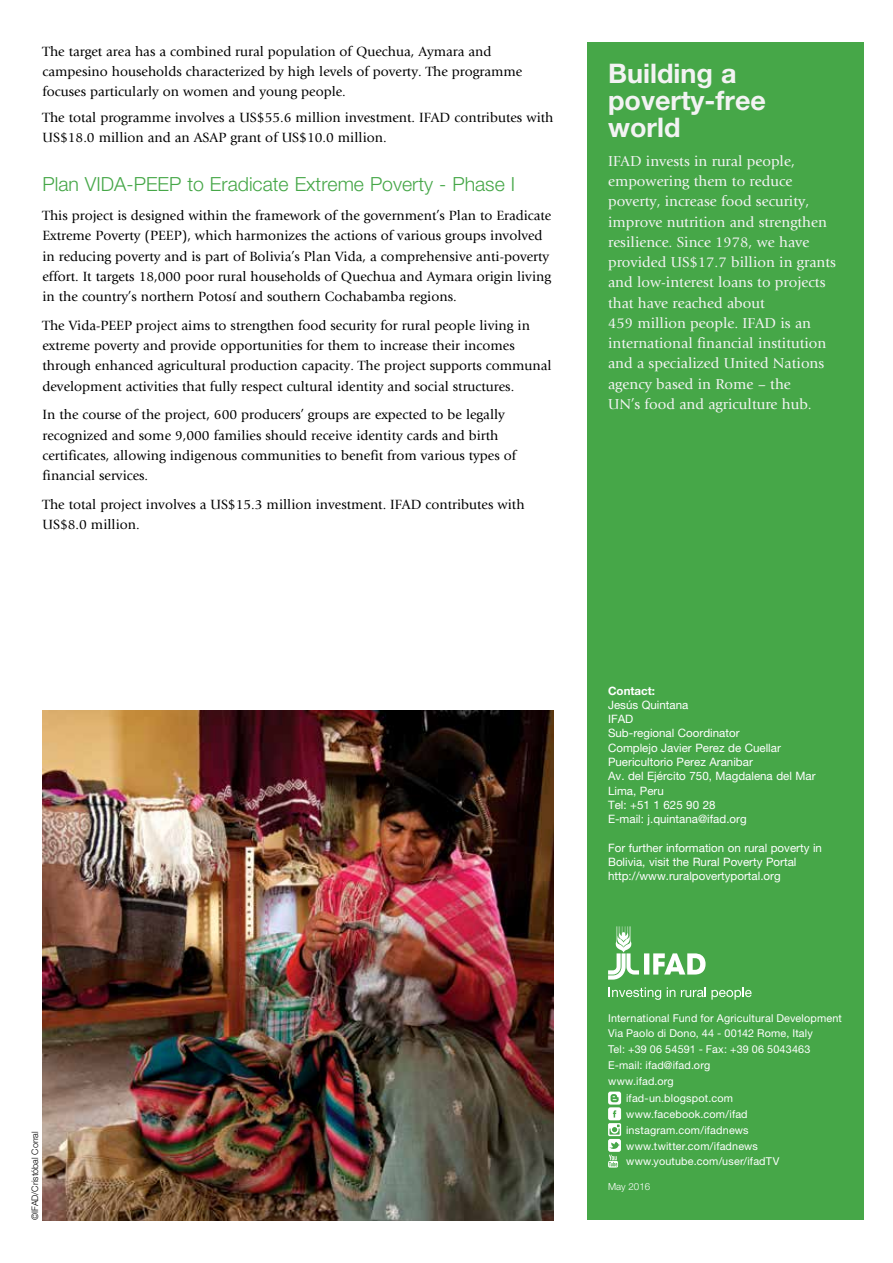
<style>
.page{position:relative;width:893px;height:1263px;background:#fff}
.page>*{position:absolute;margin:0;border:0;box-sizing:border-box;transform-origin:0 0}
.t1{font:700 27px/27px "Helvetica Neue LT Std";color:#f3f3f3}
.t2{font:300 19.5px "Helvetica Neue LT Std";color:#46a748}
.t3{font:15px/20.2px "Giovanni Std";color:#f3f3f3}
.t4{font:13.95px/20.2px "Giovanni Std";color:#000}
.t5{font:11.55px/14.2px "Helvetica Neue LT Std";color:#fff}
.t6{font:700 11.55px "Helvetica Neue LT Std";color:#fff}
.t7{font:10.8px/15.8px "Helvetica Neue LT Std";letter-spacing:.015em;color:#fff}
.t8{font:300 9.75px "Helvetica Neue LT Std";color:#fff}
.t9{font:300 9px "Helvetica Neue LT Std";color:#000}
</style>
<div class="page">
<div style="left:587px;top:43px;width:276px;height:1177px;background:#46a748"></div>
<svg style="left:608px;top:1091px;width:13px;height:76px"></svg>
<svg style="left:608px;top:926px;width:98px;height:54px"></svg>
<svg style="left:609px;top:987px;width:52px;height:13px"></svg>
<svg style="left:667px;top:987px;width:8px;height:10px"></svg>
<svg style="left:681px;top:987px;width:71px;height:13px"></svg>
<img style="left:42px;top:710px;width:512px;height:510px">
<p class="t4" style="left:43px;top:41px;width:481px">The target area has a combined rural population of Quechua, Aymara and campesino households characterized by high levels of poverty. The programme focuses particularly on women and young people.</p>
<p class="t4" style="left:43px;top:107px;width:512px">The total programme involves a US$55.6 million investment. IFAD contributes with<br>US$18.0 million and an ASAP grant of US$10.0 million.</p>
<h2 class="t2" style="left:43px;top:172px;width:474px">Plan VIDA-PEEP to Eradicate Extreme Poverty - Phase I</h2>
<p class="t4" style="left:43px;top:205px;width:510px">This project is designed within the framework of the government’s Plan to Eradicate Extreme Poverty (PEEP), which harmonizes the actions of various groups involved in reducing poverty and is part of Bolivia’s Plan Vida, a comprehensive anti-poverty effort. It targets 18,000 poor rural households of Quechua and Aymara origin living in the country’s northern Potosí and southern Cochabamba regions.</p>
<p class="t4" style="left:43px;top:315px;width:511px">The Vida-PEEP project aims to strengthen food security for rural people living in extreme poverty and provide opportunities for them to increase their incomes through enhanced agricultural production capacity. The project supports communal development activities that fully respect cultural identity and social structures.</p>
<p class="t4" style="left:43px;top:405px;width:475px">In the course of the project, 600 producers’ groups are expected to be legally recognized and some 9,000 families should receive identity cards and birth certificates, allowing indigenous communities to benefit from various types of financial services.</p>
<p class="t4" style="left:43px;top:494px;width:484px">The total project involves a US$15.3 million investment. IFAD contributes with<br>US$8.0 million.</p>
<h1 class="t1" style="left:608px;top:59px;width:160px">Building a poverty-free world</h1>
<p class="t3" style="left:608px;top:151px;width:229px">IFAD invests in rural people, empowering them to reduce poverty, increase food security, improve nutrition and strengthen resilience. Since 1978, we have provided US$17.7 billion in grants and low-interest loans to projects that have reached about<br>459 million people. IFAD is an international financial institution and a specialized United Nations agency based in Rome – the<br>UN’s food and agriculture hub.</p>
<p class="t9" style="left:30px;top:1220px;width:91px;rotate:-90deg">©IFAD/Cristóbal Corral</p>
<p class="t6" style="left:608px;top:683px;width:49px">Contact:</p>
<p class="t5" style="left:608px;top:697px;width:209px">Jesús Quintana<br>IFAD<br>Sub-regional Coordinator<br>Complejo Javier Perez de Cuellar<br>Puericultorio Perez Aranibar<br>Av. del Ejército 750, Magdalena del Mar<br>Lima, Peru<br>Tel: +51 1 625 90 28<br>E-mail: j.quintana@ifad.org</p>
<p class="t5" style="left:608px;top:840px;width:215px">For further information on rural poverty in<br>Bolivia, visit the Rural Poverty Portal http://www.ruralpovertyportal.org</p>
<p class="t7" style="left:608px;top:1010px;width:235px">International Fund for Agricultural Development<br>Via Paolo di Dono, 44 - 00142 Rome, Italy<br>Tel: +39 06 54591 - Fax: +39 06 5043463<br>E-mail: ifad@ifad.org<br>www.ifad.org</p>
<p class="t7" style="left:626px;top:1090px;width:155px">ifad-un.blogspot.com www.facebook.com/ifad instagram.com/ifadnews www.twitter.com/ifadnews www.youtube.com/user/ifadTV</p>
<p class="t8" style="left:608px;top:1181px;width:44px">May 2016</p>
</div>
